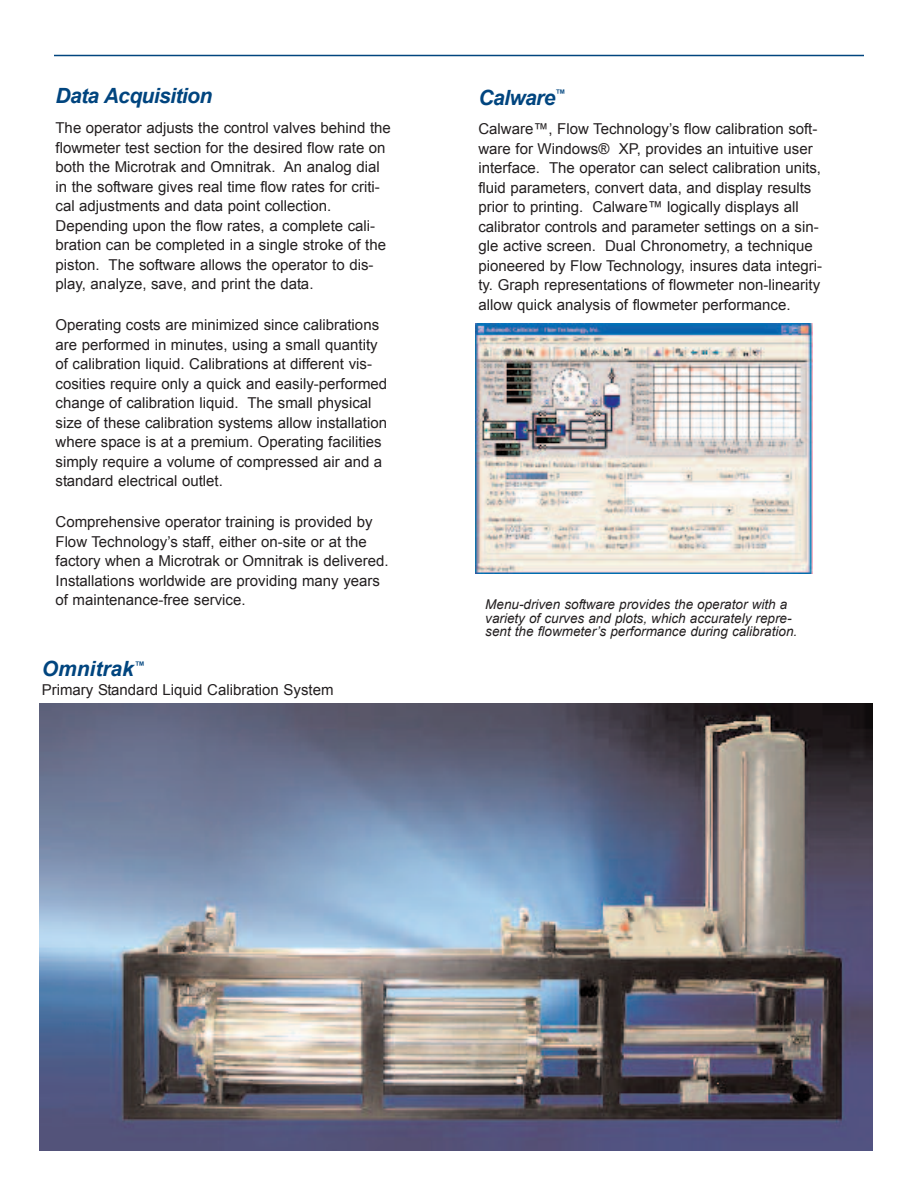
<style>
.page{position:relative;width:918px;height:1188px;background:#fff}
.page>*{position:absolute;margin:0;border:0;box-sizing:border-box;transform-origin:0 0}
.t1{font:italic 700 21px "Arial";letter-spacing:-.03em;color:#01457f}
.t2{font:italic 700 21px "Arial";color:#01457f}
.t3{font:15px/19.5px "Arial";color:#231f20}
.t4{font:italic 13.5px/13.5px "Arial";color:#231f20}
</style>
<div class="page">
<hr style="left:54px;top:55px;width:810px;height:1px;background:#01457f">
<img style="left:39px;top:704px;width:834px;height:447px">
<img style="left:476px;top:324px;width:336px;height:249px">
<h1 class="t1" style="left:56px;top:84px;width:158px">Data Acquisition</h1>
<p class="t3" style="left:56px;top:118px;width:337px">The operator adjusts the control valves behind the flowmeter test section for the desired flow rate on both the Microtrak and Omnitrak. An analog dial in the software gives real time flow rates for criti&shy;cal adjustments and data point collection.<br>Depending upon the flow rates, a complete cali&shy;bration can be completed in a single stroke of the piston. The software allows the operator to dis&shy;play, analyze, save, and print the data.</p>
<p class="t3" style="left:56px;top:315px;width:333px">Operating costs are minimized since calibrations are performed in minutes, using a small quantity of calibration liquid. Calibrations at different vis&shy;cosities require only a quick and easily-performed change of calibration liquid. The small physical size of these calibration systems allow installation where space is at a premium. Operating facilities simply require a volume of compressed air and a standard electrical outlet.</p>
<p class="t3" style="left:56px;top:512px;width:335px">Comprehensive operator training is provided by Flow Technology’s staff, either on-site or at the factory when a Microtrak or Omnitrak is delivered.<br>Installations worldwide are providing many years of maintenance-free service.</p>
<h1 class="t2" style="left:42px;top:657px;width:104px">Omnitrak<sup>™</sup></h1>
<p class="t3" style="left:42px;top:680px;width:293px">Primary Standard Liquid Calibration System</p>
<h1 class="t1" style="left:478px;top:86px;width:88px">Calware<sup>™</sup></h1>
<p class="t3" style="left:478px;top:119px;width:345px">Calware™, Flow Technology’s flow calibration soft&shy;ware for Windows® XP, provides an intuitive user interface. The operator can select calibration units, fluid parameters, convert data, and display results prior to printing. Calware™ logically displays all calibrator controls and parameter settings on a sin&shy;gle active screen. Dual Chronometry, a technique pioneered by Flow Technology, insures data integri&shy;ty. Graph representations of flowmeter non-linearity allow quick analysis of flowmeter performance.</p>
<p class="t4" style="left:485px;top:598px;width:314px">Menu-driven software provides the operator with a variety of curves and plots, which accurately repre&shy;sent the flowmeter’s performance during calibration.</p>
</div>
